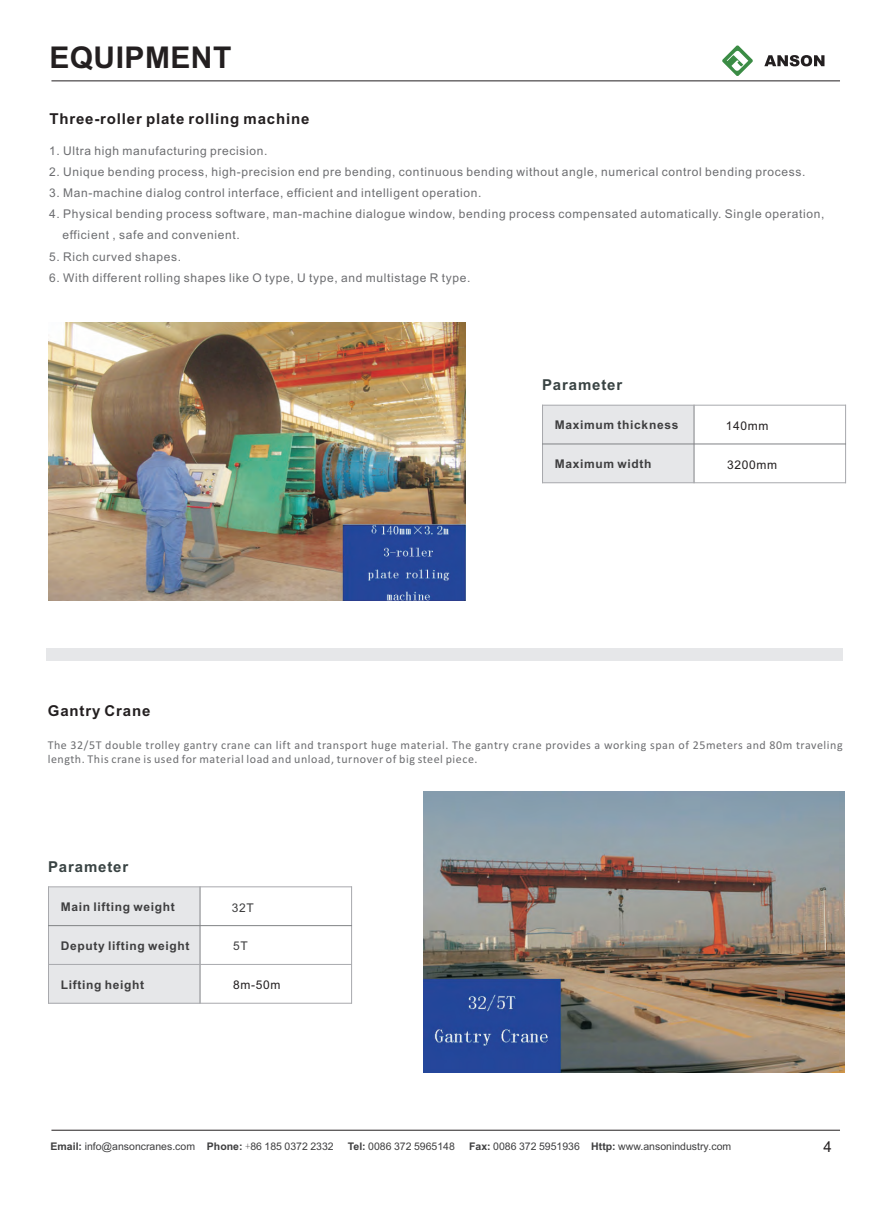
<style>
.page{position:relative;width:893px;height:1212px;background:#fff}
.page>*{position:absolute;margin:0;border:0;box-sizing:border-box;transform-origin:0 0}
.t1{font:700 30px "Arial";letter-spacing:.015em;color:#231f20}
.t2{font:700 15px "Arial";letter-spacing:.055em;color:#231f20}
.t3{font:700 15px "Arial";letter-spacing:.055em;color:#394343}
.t4{font:15px "Arial";color:#231f20}
.t5{font:12px/21.1px "Arial";letter-spacing:.055em;color:#6c6d70}
.t6{font:12px/14.7px "Calibri";letter-spacing:.045em;color:#6c6d70}
.t7{font:700 12px "Arial";letter-spacing:.055em;color:#3e3e3f}
.t8{font:12px "Arial";letter-spacing:.055em;color:#231f20}
.t9{font:12px "Arial";color:#3e3e3f}
.t10{font:10.5px "Arial";color:#3e3e3f}
.s1{font-weight:700}
.s2{font-family:"Sim Sun"}
</style>
<div class="page">
<div style="left:543px;top:405px;width:151px;height:78px;background:#e6e7e9"></div>
<hr style="left:542px;top:405px;width:1px;height:78px;background:#a8a9ad">
<hr style="left:694px;top:405px;width:1px;height:78px;background:#808285">
<hr style="left:845px;top:405px;width:1px;height:78px;background:#a8a9ad">
<hr style="left:542px;top:482px;width:304px;height:1px;background:#a8a9ad">
<hr style="left:542px;top:443px;width:304px;height:1px;background:#808285">
<hr style="left:542px;top:405px;width:304px;height:1px;background:#a8a9ad">
<hr style="left:51px;top:80px;width:789px;height:1px;background:#231f20">
<div style="left:49px;top:887px;width:151px;height:116px;background:#e6e7e9"></div>
<hr style="left:48px;top:886px;width:1px;height:118px;background:#a8a9ad">
<hr style="left:200px;top:886px;width:1px;height:118px;background:#808285">
<hr style="left:351px;top:886px;width:1px;height:118px;background:#a8a9ad">
<hr style="left:48px;top:1003px;width:304px;height:1px;background:#a8a9ad">
<hr style="left:48px;top:964px;width:304px;height:1px;background:#a8a9ad">
<hr style="left:48px;top:925px;width:304px;height:1px;background:#808285">
<hr style="left:48px;top:886px;width:304px;height:1px;background:#a8a9ad">
<hr style="left:51px;top:1130px;width:789px;height:1px;background:#231f20">
<div style="left:47px;top:649px;width:796px;height:12px;background:#e6e7e9"></div>
<svg style="left:722px;top:45px;width:31px;height:31px"></svg>
<svg style="left:764px;top:55px;width:60px;height:11px"></svg>
<img style="left:423px;top:792px;width:422px;height:280px">
<img style="left:49px;top:323px;width:416px;height:277px">
<h1 class="t1" style="left:49px;top:46px;width:183px">EQUIPMENT</h1>
<p class="t2" style="left:49px;top:113px;width:262px">Three-roller plate rolling machine</p>
<p class="t5" style="left:49px;top:141px;width:220px">1. Ultra high manufacturing precision.</p>
<p class="t5" style="left:49px;top:162px;width:758px">2. Unique bending process, high-precision end pre bending, continuous bending without angle, numerical control bending process.</p>
<p class="t5" style="left:49px;top:184px;width:434px">3. Man-machine dialog control interface, efficient and intelligent operation.</p>
<p class="t5" style="left:63px;top:205px;width:763px;text-indent:-13px">4. Physical bending process software, man-machine dialogue window, bending process compensated automatically. Single operation, efficient , safe and convenient.</p>
<p class="t5" style="left:49px;top:247px;width:134px">5. Rich curved shapes.</p>
<p class="t5" style="left:49px;top:268px;width:423px">6. With different rolling shapes like O type, U type, and multistage R type.</p>
<p class="t3" style="left:542px;top:379px;width:82px">Parameter</p>
<p class="t7" style="left:555px;top:421px;width:125px">Maximum thickness</p>
<p class="t7" style="left:555px;top:459px;width:98px">Maximum width</p>
<p class="t8" style="left:726px;top:421px;width:44px">140mm</p>
<p class="t8" style="left:727px;top:460px;width:52px">3200mm</p>
<p class="t2" style="left:48px;top:705px;width:104px">Gantry Crane</p>
<p class="t6" style="left:48px;top:738px;width:796px">The 32/5T double trolley gantry crane can lift and transport huge material. The gantry crane provides a working span of 25meters and 80m traveling length. This crane is used for material load and unload, turnover of big steel piece.</p>
<p class="t3" style="left:48px;top:861px;width:82px">Parameter</p>
<p class="t7" style="left:61px;top:902px;width:115px">Main lifting weight</p>
<p class="t7" style="left:61px;top:941px;width:130px">Deputy lifting weight</p>
<p class="t9" style="left:232px;top:903px;width:24px">32T</p>
<p class="t9" style="left:233px;top:941px;width:16px">5T</p>
<p class="t7" style="left:61px;top:980px;width:85px">Lifting height</p>
<p class="t8" style="left:233px;top:980px;width:49px">8m-50m</p>
<p class="t10" style="left:51px;top:1142px;width:285px"><span class="s1">Email:</span> info@ansoncranes.com <span class="s1">Phone:</span> <span class="s2">+</span>86 185 0372 2332</p>
<p class="t10" style="left:348px;top:1142px;width:109px"><span class="s1">Tel:</span> 0086 372 5965148</p>
<p class="t10" style="left:469px;top:1142px;width:264px"><span class="s1">Fax:</span> 0086 372 5951936 <span class="s1">Http:</span> www.ansonindustry.com</p>
<p class="t4" style="left:823px;top:1141px;width:10px">4</p>
</div>
